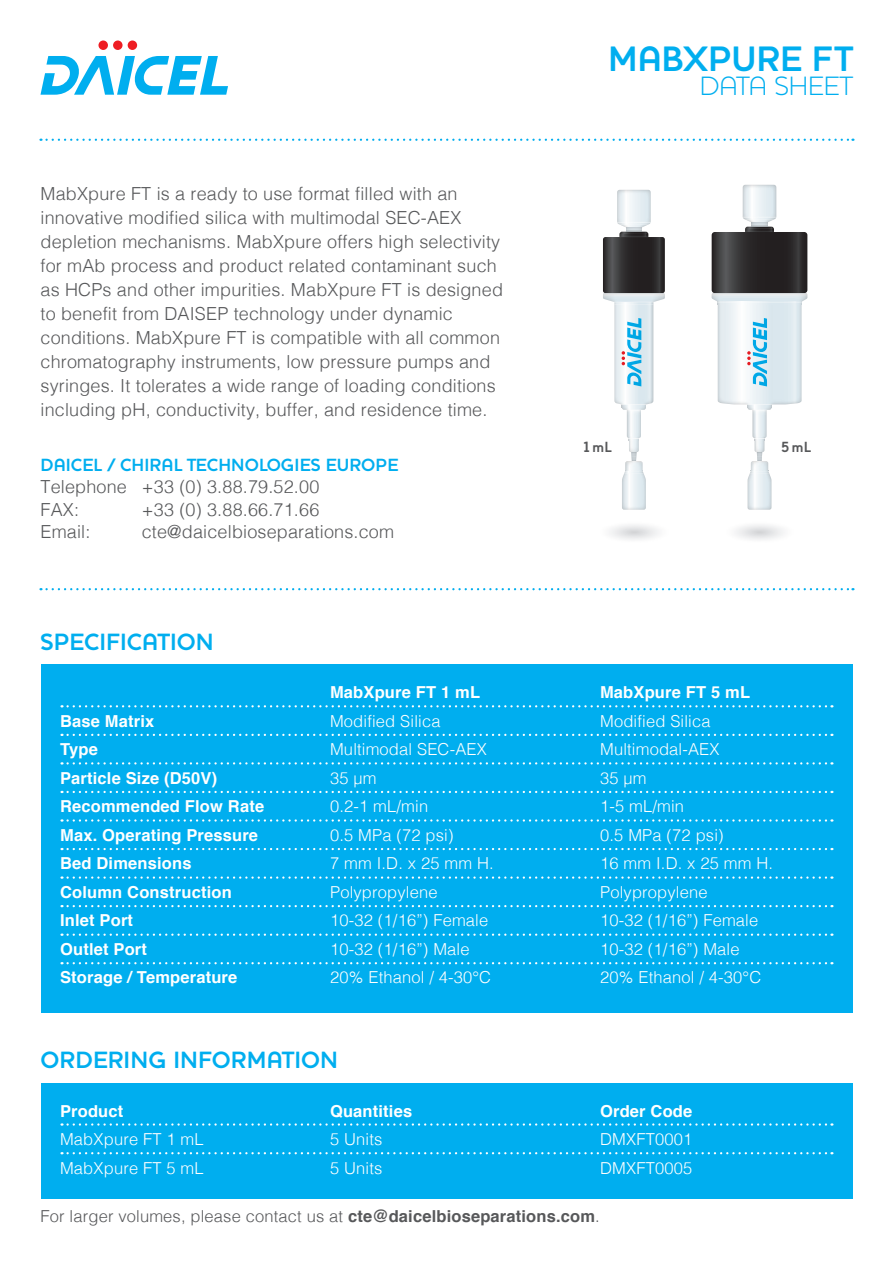
<style>
.page{position:relative;width:893px;height:1263px;background:#fff}
.page>*{position:absolute;margin:0;border:0;box-sizing:border-box;transform-origin:0 0}
.t1{font:700 36px "Houschka";color:#00aeef}
.t2{font:300 27px "Houschka";color:#00aeef}
.t3{font:700 24px "Houschka";letter-spacing:.005em;color:#00aeef}
.t4{font:300 18px/24px "Helvetica";letter-spacing:.01em;color:#57585a}
.t5{font:700 18px "Houschka";letter-spacing:.005em;color:#00aeef}
.t6{font:300 16.5px "Helvetica";letter-spacing:.01em;color:#fff}
.t7{font:700 16.5px "Helvetica";letter-spacing:.01em;color:#fff}
.t8{font:300 16.5px "Helvetica";letter-spacing:.01em;color:#57585a}
.t9{font:700 15px "Houschka";letter-spacing:.075em;color:#57585a}
.s1{font-weight:700}
</style>
<div class="page">
<div style="left:40px;top:665px;width:812px;height:348px;background:#00aeef"></div>
<div style="left:128px;top:40px;width:9px;height:10px;background:#ee1d23;border-radius:50%"></div>
<div style="left:113px;top:40px;width:10px;height:10px;background:#ee1d23;border-radius:50%"></div>
<svg style="left:98px;top:40px;width:10px;height:10px"></svg>
<svg style="left:40px;top:56px;width:188px;height:39px"></svg>
<svg style="left:47px;top:139px;width:806px;height:2px"></svg>
<svg style="left:47px;top:588px;width:806px;height:2px"></svg>
<svg style="left:62px;top:705px;width:770px;height:2px"></svg>
<svg style="left:62px;top:734px;width:770px;height:2px"></svg>
<svg style="left:62px;top:762px;width:770px;height:2px"></svg>
<svg style="left:62px;top:791px;width:770px;height:2px"></svg>
<svg style="left:62px;top:819px;width:770px;height:3px"></svg>
<svg style="left:62px;top:848px;width:770px;height:2px"></svg>
<svg style="left:62px;top:876px;width:770px;height:3px"></svg>
<svg style="left:62px;top:905px;width:770px;height:2px"></svg>
<svg style="left:62px;top:933px;width:770px;height:3px"></svg>
<svg style="left:62px;top:962px;width:770px;height:2px"></svg>
<div style="left:40px;top:1083px;width:812px;height:115px;background:#00aeef"></div>
<svg style="left:62px;top:1123px;width:770px;height:3px"></svg>
<svg style="left:62px;top:1152px;width:770px;height:2px"></svg>
<svg style="left:603px;top:232px;width:62px;height:61px;background:#3a3839"></svg>
<img style="left:619px;top:234px;width:29px;height:3px">
<img style="left:617px;top:190px;width:34px;height:38px">
<img style="left:622px;top:405px;width:24px;height:5px">
<img style="left:614px;top:305px;width:39px;height:99px">
<img style="left:603px;top:293px;width:62px;height:9px">
<img style="left:622px;top:473px;width:24px;height:37px">
<img style="left:627px;top:410px;width:14px;height:28px">
<img style="left:624px;top:461px;width:20px;height:12px">
<img style="left:627px;top:374px;width:14px;height:12px">
<img style="left:627px;top:318px;width:14px;height:40px">
<img style="left:627px;top:360px;width:14px;height:14px">
<svg style="left:622px;top:351px;width:3px;height:14px"></svg>
<img style="left:743px;top:185px;width:33px;height:38px">
<img style="left:748px;top:473px;width:23px;height:37px">
<img style="left:751px;top:461px;width:17px;height:9px">
<img style="left:748px;top:407px;width:23px;height:3px">
<img style="left:752px;top:410px;width:15px;height:27px">
<svg style="left:712px;top:227px;width:95px;height:66px;background:#3b393a"></svg>
<img style="left:718px;top:305px;width:84px;height:99px">
<img style="left:753px;top:374px;width:14px;height:12px">
<img style="left:753px;top:318px;width:14px;height:40px">
<img style="left:753px;top:360px;width:14px;height:14px">
<svg style="left:747px;top:351px;width:4px;height:14px"></svg>
<img style="left:712px;top:293px;width:95px;height:9px">
<img style="left:617px;top:222px;width:34px;height:3px">
<img style="left:614px;top:302px;width:40px;height:3px">
<svg style="left:628px;top:437px;width:12px;height:25px"></svg>
<svg style="left:621px;top:404px;width:26px;height:1px"></svg>
<svg style="left:625px;top:470px;width:18px;height:1px"></svg>
<img style="left:718px;top:302px;width:84px;height:3px">
<svg style="left:753px;top:437px;width:13px;height:25px"></svg>
<svg style="left:750px;top:470px;width:19px;height:3px"></svg>
<img style="left:748px;top:405px;width:23px;height:2px">
<img style="left:743px;top:217px;width:33px;height:3px">
<p class="t4" style="left:40px;top:181px;width:464px">MabXpure FT is a ready to use format filled with an innovative modified silica with multimodal SEC-AEX depletion mechanisms. MabXpure offers high selectivity for mAb process and product related contaminant such as HCPs and other impurities. MabXpure FT is designed to benefit from DAISEP technology under dynamic conditions. MabXpure FT is compatible with all common chromatography instruments, low pressure pumps and syringes. It tolerates a wide range of loading conditions including pH, conductivity, buffer, and residence time.</p>
<p class="t5" style="left:40px;top:454px;width:359px">DAICEL / CHIRAL TECHNOLOGIES EUROPE</p>
<p class="t4" style="left:40px;top:474px;width:280px;line-height:22.5px">Telephone +33 (0) 3.88.79.52.00<br>FAX:</p>
<p class="t4" style="left:142px;top:496px;width:179px">+33 (0) 3.88.66.71.66</p>
<p class="t4" style="left:40px;top:518px;width:51px">Email:</p>
<p class="t4" style="left:142px;top:518px;width:254px">cte@daicelbioseparations.com</p>
<h3 class="t3" style="left:40px;top:627px;width:175px">SPECIFICATION</h3>
<h1 class="t1" style="left:608px;top:37px;width:246px">MABXPURE FT</h1>
<h2 class="t2" style="left:700px;top:70px;width:155px">DATA SHEET</h2>
<p class="t9" style="left:584px;top:438px;width:30px">1mL</p>
<p class="t9" style="left:782px;top:438px;width:31px">5mL</p>
<p class="t7" style="left:330px;top:679px;width:152px">MabXpure FT 1 mL</p>
<p class="t7" style="left:600px;top:679px;width:152px">MabXpure FT 5 mL</p>
<p class="t7" style="left:60px;top:708px;width:96px">Base Matrix</p>
<p class="t6" style="left:330px;top:707px;width:112px">Modified Silica</p>
<p class="t6" style="left:600px;top:707px;width:112px">Modified Silica</p>
<p class="t7" style="left:60px;top:736px;width:39px">Type</p>
<p class="t6" style="left:330px;top:735px;width:158px">Multimodal SEC-AEX</p>
<p class="t6" style="left:600px;top:735px;width:121px">Multimodal-AEX</p>
<p class="t7" style="left:60px;top:765px;width:159px">Particle Size (D50V)</p>
<p class="t6" style="left:330px;top:764px;width:48px">35 µm</p>
<p class="t6" style="left:600px;top:764px;width:48px">35 µm</p>
<p class="t7" style="left:60px;top:793px;width:206px">Recommended Flow Rate</p>
<p class="t6" style="left:330px;top:792px;width:100px">0.2-1 mL/min</p>
<p class="t6" style="left:600px;top:792px;width:86px">1-5 mL/min</p>
<p class="t7" style="left:60px;top:822px;width:200px">Max. Operating Pressure</p>
<p class="t6" style="left:330px;top:821px;width:125px">0.5 MPa (72 psi)</p>
<p class="t6" style="left:600px;top:821px;width:125px">0.5 MPa (72 psi)</p>
<p class="t7" style="left:60px;top:850px;width:133px">Bed Dimensions</p>
<p class="t6" style="left:330px;top:849px;width:165px">7 mm I.D. x 25 mm H.</p>
<p class="t6" style="left:600px;top:849px;width:174px">16 mm I.D. x 25 mm H.</p>
<p class="t7" style="left:60px;top:879px;width:173px">Column Construction</p>
<p class="t6" style="left:330px;top:878px;width:109px">Polypropylene</p>
<p class="t6" style="left:600px;top:878px;width:109px">Polypropylene</p>
<p class="t7" style="left:60px;top:907px;width:74px">Inlet Port</p>
<p class="t6" style="left:330px;top:906px;width:160px">10-32 (1/16”) Female</p>
<p class="t6" style="left:600px;top:906px;width:160px">10-32 (1/16”) Female</p>
<p class="t7" style="left:60px;top:936px;width:88px">Outlet Port</p>
<p class="t6" style="left:330px;top:935px;width:141px">10-32 (1/16”) Male</p>
<p class="t6" style="left:600px;top:935px;width:141px">10-32 (1/16”) Male</p>
<p class="t7" style="left:60px;top:964px;width:179px">Storage / Temperature</p>
<p class="t6" style="left:330px;top:963px;width:163px">20% Ethanol / 4-30°C</p>
<p class="t6" style="left:600px;top:963px;width:163px">20% Ethanol / 4-30°C</p>
<h3 class="t3" style="left:40px;top:1045px;width:299px">ORDERING INFORMATION</h3>
<p class="t7" style="left:60px;top:1097px;width:65px">Product</p>
<p class="t7" style="left:330px;top:1097px;width:84px">Quantities</p>
<p class="t7" style="left:600px;top:1097px;width:94px">Order Code</p>
<p class="t6" style="left:60px;top:1125px;width:145px">MabXpure FT 1 mL</p>
<p class="t6" style="left:330px;top:1125px;width:54px">5 Units</p>
<p class="t6" style="left:600px;top:1125px;width:94px">DMXFT0001</p>
<p class="t6" style="left:60px;top:1153px;width:145px">MabXpure FT 5 mL</p>
<p class="t6" style="left:330px;top:1153px;width:54px">5 Units</p>
<p class="t6" style="left:600px;top:1153px;width:94px">DMXFT0005</p>
<p class="t8" style="left:40px;top:1202px;width:561px">For larger volumes, please contact us at <span class="s1">cte@daicelbioseparations.com</span>.</p>
</div>
